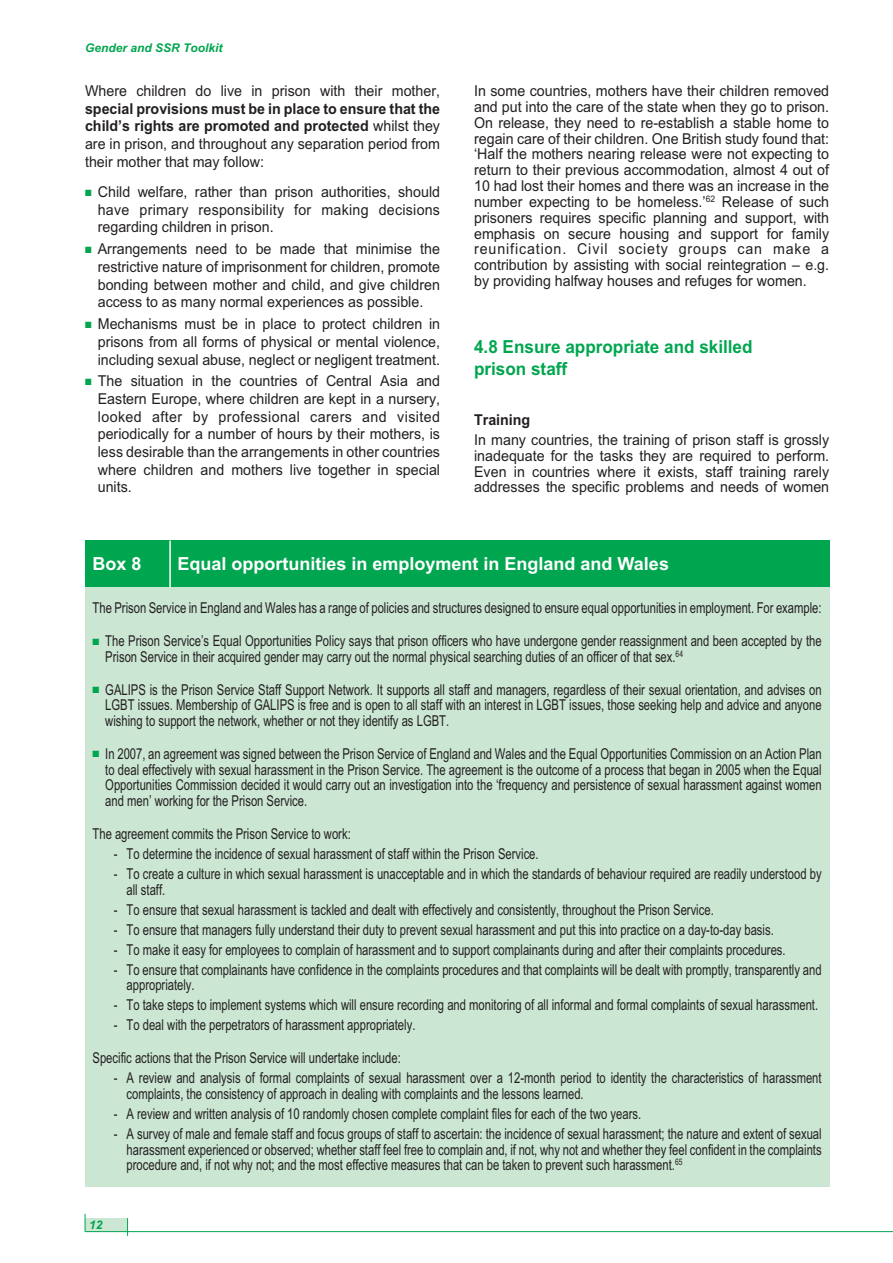
<style>
.page{position:relative;width:893px;height:1263px;background:#fff}
.page>*{position:absolute;margin:0;border:0;box-sizing:border-box;transform-origin:0 0}
.t1{font:700 18px "Arial";color:#fff}
.t2{font:700 18px/21.8px "Arial";color:#00a54f;scale:.95 1}
.t3{font:15px/15.8px "Arial";color:#231f20;scale:.75 1}
.t4{font:15px/17.7px "Arial";color:#231f20;text-align:justify;scale:.95 1}
.t5{font:700 15px "Arial";color:#231f20;scale:.95 1}
.t6{font:italic 700 12px "Arial";color:#00a54f}
.s1{font-weight:700}
.s2{color:#00a54f}
</style>
<div class="page">
<div style="left:85px;top:1218px;width:43px;height:13px;background:#cbe6d3"></div>
<hr style="left:85px;top:1231px;width:808px;height:1px;background:#00a54f">
<svg style="left:85px;top:1214px;width:1px;height:17px"></svg>
<svg style="left:127px;top:1218px;width:1px;height:18px"></svg>
<div style="left:85px;top:565px;width:744px;height:621px;background:#cbe6d3"></div>
<div style="left:85px;top:540px;width:744px;height:47px;background:#00a54f"></div>
<hr style="left:169px;top:540px;width:2px;height:47px;background:#fff">
<p class="t6" style="left:85px;top:41px;width:139px">Gender and SSR Toolkit</p>
<p class="t4" style="left:85px;top:82px;width:375px">Where children do live in prison with their mother,</p>
<p class="t4" style="left:85px;top:100px;width:375px"><span class="s1">special provisions must be in place to ensure that the child’s rights are promoted and protected</span> whilst they are in prison, and throughout any separation period from their mother that may follow:</p>
<p class="t4" style="left:98px;top:183px;width:362px;text-indent:-13px"><span class="s2">■</span> Child welfare, rather than prison authorities, should have primary responsibility for making decisions regarding children in prison.</p>
<p class="t4" style="left:98px;top:240px;width:362px;text-indent:-13px"><span class="s2">■</span> Arrangements need to be made that minimise the restrictive nature of imprisonment for children, promote bonding between mother and child, and give children access to as many normal experiences as possible.</p>
<p class="t4" style="left:98px;top:315px;width:362px;text-indent:-13px"><span class="s2">■</span> Mechanisms must be in place to protect children in prisons from all forms of physical or mental violence, including sexual abuse, neglect or negligent treatment.</p>
<p class="t4" style="left:98px;top:372px;width:362px;text-indent:-13px"><span class="s2">■</span> The situation in the countries of Central Asia and Eastern Europe, where children are kept in a nursery, looked after by professional carers and visited periodically for a number of hours by their mothers, is less desirable than the arrangements in other countries where children and mothers live together in special units.</p>
<p class="t4" style="left:474px;top:83px;width:375px;line-height:15.9px">In some countries, mothers have their children removed and put into the care of the state when they go to prison.<br>On release, they need to re-establish a stable home to regain care of their children. One British study found that: ‘Half the mothers nearing release were not expecting to return to their previous accommodation, almost 4 out of 10 had lost their homes and there was an increase in the number expecting to be homeless.’<sup>62</sup> Release of such prisoners requires specific planning and support, with emphasis on secure housing and support for family reunification. Civil society groups can make a contribution by assisting with social reintegration – e.g. by providing halfway houses and refuges for women.</p>
<p class="t2" style="left:474px;top:336px;width:295px">4.8 Ensure appropriate and skilled prison staff</p>
<p class="t5" style="left:474px;top:411px;width:61px">Training</p>
<p class="t4" style="left:474px;top:432px;width:375px;line-height:15.9px">In many countries, the training of prison staff is grossly inadequate for the tasks they are required to perform.<br>Even in countries where it exists, staff training rarely addresses the specific problems and needs of women</p>
<p class="t1" style="left:93px;top:553px;width:51px">Box 8</p>
<p class="t1" style="left:178px;top:553px;width:493px">Equal opportunities in employment in England and Wales</p>
<p class="t3" style="left:93px;top:600px;width:974px">The Prison Service in England and Wales has a range of policies and structures designed to ensure equal opportunities in employment. For example:</p>
<p class="t3" style="left:105px;top:633px;width:957px;text-indent:-13px"><span class="s2">■</span> The Prison Service’s Equal Opportunities Policy says that prison officers who have undergone gender reassignment and been accepted by the<br>Prison Service in their acquired gender may carry out the normal physical searching duties of an officer of that sex.<sup>64</sup></p>
<p class="t3" style="left:105px;top:681px;width:957px;text-align:justify;text-indent:-13px"><span class="s2">■</span> GALIPS is the Prison Service Staff Support Network. It supports all staff and managers, regardless of their sexual orientation, and advises on LGBT issues. Membership of GALIPS is free and is open to all staff with an interest in LGBT issues, those seeking help and advice and anyone wishing to support the network, whether or not they identify as LGBT.</p>
<p class="t3" style="left:105px;top:746px;width:957px;text-align:justify;text-indent:-13px"><span class="s2">■</span> In 2007, an agreement was signed between the Prison Service of England and Wales and the Equal Opportunities Commission on an Action Plan to deal effectively with sexual harassment in the Prison Service. The agreement is the outcome of a process that began in 2005 when the Equal Opportunities Commission decided it would carry out an investigation into the ‘frequency and persistence of sexual harassment against women and men’ working for the Prison Service.</p>
<p class="t3" style="left:93px;top:826px;width:346px">The agreement commits the Prison Service to work:</p>
<p class="t3" style="left:114px;top:846px;width:568px">- To determine the incidence of sexual harassment of staff within the Prison Service.</p>
<p class="t3" style="left:127px;top:866px;width:928px;text-indent:-13px">- To create a culture in which sexual harassment is unacceptable and in which the standards of behaviour required are readily understood by all staff.</p>
<p class="t3" style="left:114px;top:901px;width:801px">- To ensure that sexual harassment is tackled and dealt with effectively and consistently, throughout the Prison Service.</p>
<p class="t3" style="left:114px;top:921px;width:881px">- To ensure that managers fully understand their duty to prevent sexual harassment and put this into practice on a day-to-day basis.</p>
<p class="t3" style="left:114px;top:941px;width:897px">- To make it easy for employees to complain of harassment and to support complainants during and after their complaints procedures.</p>
<p class="t3" style="left:127px;top:961px;width:928px;text-indent:-13px">- To ensure that complainants have confidence in the complaints procedures and that complaints will be dealt with promptly, transparently and appropriately.</p>
<p class="t3" style="left:114px;top:997px;width:941px">- To take steps to implement systems which will ensure recording and monitoring of all informal and formal complaints of sexual harassment.</p>
<p class="t3" style="left:93px;top:1009px;width:432px;line-height:32.7px;text-indent:21px">- To deal with the perpetrators of harassment appropriately.<br>Specific actions that the Prison Service will undertake include:</p>
<p class="t3" style="left:127px;top:1070px;width:928px;text-indent:-13px">- A review and analysis of formal complaints of sexual harassment over a 12-month period to identity the characteristics of harassment complaints, the consistency of approach in dealing with complaints and the lessons learned.</p>
<p class="t3" style="left:114px;top:1106px;width:705px">- A review and written analysis of 10 randomly chosen complete complaint files for each of the two years.</p>
<p class="t3" style="left:127px;top:1126px;width:928px;text-align:justify;text-indent:-13px">- A survey of male and female staff and focus groups of staff to ascertain: the incidence of sexual harassment; the nature and extent of sexual harassment experienced or observed; whether staff feel free to complain and, if not, why not and whether they feel confident in the complaints procedure and, if not why not; and the most effective measures that can be taken to prevent such harassment.<sup>65</sup></p>
<p class="t6" style="left:89px;top:1218px;width:15px">12</p>
</div>
